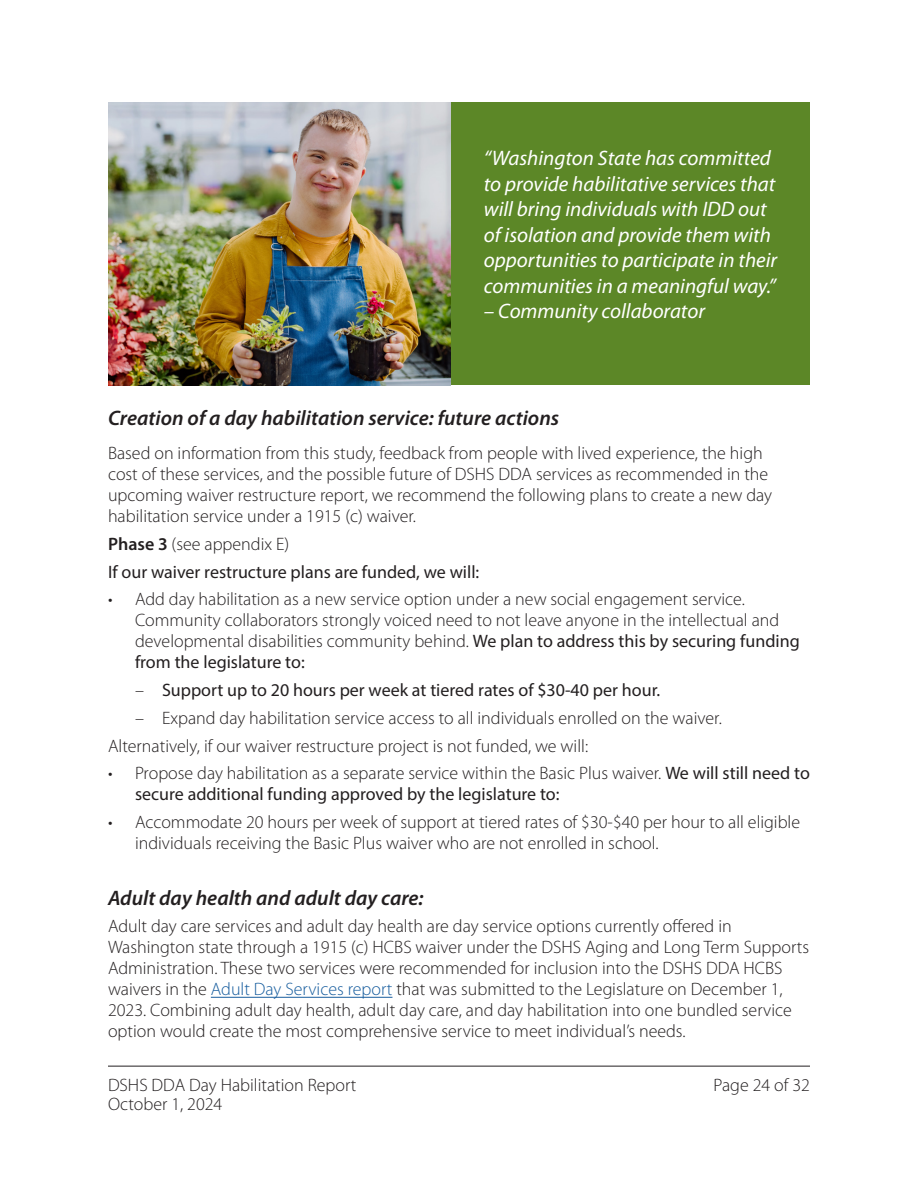
<style>
.page{position:relative;width:918px;height:1188px;background:#fff}
.page>*{position:absolute;margin:0;border:0;box-sizing:border-box;transform-origin:0 0}
.t1{font:italic 21px/25.5px "Myriad Pro";color:#fff}
.t2{font:italic 600 21px "Myriad Pro";color:#231f20}
.t3{font:300 18px/21px "Myriad Pro";color:#231f20}
.t4{font:18px/21px "Myriad Pro";color:#231f20}
.s1{font-weight:600}
.s2{font-weight:400}
.s3{font-weight:300}
.s4{color:#175d9e}
</style>
<div class="page">
<hr style="left:108px;top:1066px;width:702px;height:1px;background:#231f20">
<hr style="left:211px;top:997px;width:181px;height:1px;background:#175d9e">
<div style="left:451px;top:102px;width:359px;height:283px;background:#5c8727"></div>
<img style="left:108px;top:102px;width:343px;height:283px">
<p class="t1" style="left:484px;top:146px;width:295px">“Washington State has committed to provide habilitative services that will bring individuals with IDD out of isolation and provide them with opportunities to participate in their communities in a meaningful way.”</p>
<p class="t1" style="left:484px;top:299px;width:223px">– Community collaborator</p>
<p class="t2" style="left:108px;top:406px;width:453px">Creation of a day habilitation service: future actions</p>
<p class="t3" style="left:108px;top:443px;width:666px">Based on information from this study, feedback from people with lived experience, the high cost of these services, and the possible future of DSHS DDA services as recommended in the upcoming waiver restructure report, we recommend the following plans to create a new day habilitation service under a 1915 (c) waiver.</p>
<p class="t3" style="left:108px;top:534px;width:183px"><span class="s1">Phase 3</span> (see appendix E)</p>
<p class="t4" style="left:108px;top:561px;width:373px">If our waiver restructure plans are funded, we will:</p>
<p class="t3" style="left:135px;top:589px;width:666px;text-indent:-27px">• Add day habilitation as a new service option under a new social engagement service.<br>Community collaborators strongly voiced need to not leave anyone in the intellectual and developmental disabilities community behind. <span class="s2">We plan to address this by securing funding from the legislature to:</span></p>
<p class="t4" style="left:135px;top:679px;width:527px"><span class="s3">–</span> Support up to 20 hours per week at tiered rates of $30-40 per hour.</p>
<p class="t3" style="left:135px;top:708px;width:588px">– Expand day habilitation service access to all individuals enrolled on the waiver.</p>
<p class="t3" style="left:108px;top:736px;width:482px">Alternatively, if our waiver restructure project is not funded, we will:</p>
<p class="t4" style="left:135px;top:763px;width:676px;text-indent:-27px"><span class="s3">• Propose day habilitation as a separate service within the Basic Plus waiver.</span> We will still need to secure additional funding approved by the legislature to:</p>
<p class="t3" style="left:135px;top:812px;width:667px;text-indent:-27px">• Accommodate 20 hours per week of support at tiered rates of $30-$40 per hour to all eligible individuals receiving the Basic Plus waiver who are not enrolled in school.</p>
<p class="t2" style="left:108px;top:886px;width:317px">Adult day health and adult day care:</p>
<p class="t3" style="left:108px;top:916px;width:703px">Adult day care services and adult day health are day service options currently offered in Washington state through a 1915 (c) HCBS waiver under the DSHS Aging and Long Term Supports Administration. These two services were recommended for inclusion into the DSHS DDA HCBS waivers in the <span class="s4">Adult Day Services report</span> that was submitted to the Legislature on December 1, 2023. Combining adult day health, adult day care, and day habilitation into one bundled service option would create the most comprehensive service to meet individual’s needs.</p>
<p class="t3" style="left:108px;top:1075px;width:250px">DSHS DDA Day Habilitation Report</p>
<p class="t3" style="left:108px;top:1094px;width:116px">October 1, 2024</p>
<p class="t3" style="left:714px;top:1075px;width:98px">Page 24 of 32</p>
</div>
